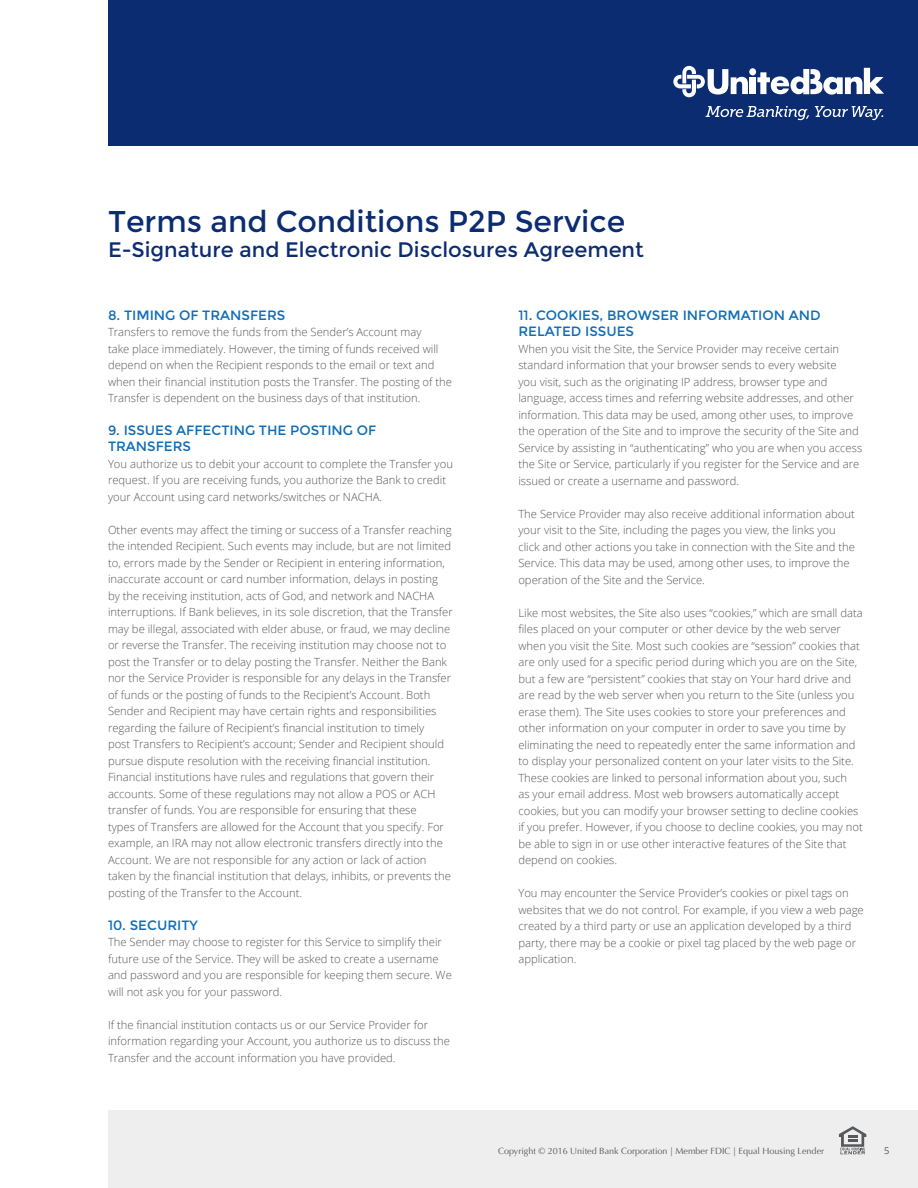
<style>
.page{position:relative;width:918px;height:1188px;background:#fff}
.page>*{position:absolute;margin:0;border:0;box-sizing:border-box;transform-origin:0 0}
.HEADERS_1{font:30px "Montserrat";color:#0c2c72}
.HEADERS_1-2{font:21px "Montserrat";color:#0c2c72}
.HEADERS_2{font:13.5px/16.2px "Montserrat";color:#106db7}
.BODY_COPY{font:300 11.25px/16.5px "Open Sans";color:#57585a}
.t1{font:9.3px "Open Sans";color:#57585a}
.t2{font:9px "Optima";color:#57585a}
</style>
<div class="page">
<div style="left:108px;top:0;width:810px;height:145px;background:#0c2c72"></div>
<div style="left:108px;top:1110px;width:810px;height:78px;background:#eeeeef"></div>
<svg style="left:839px;top:1126px;width:27px;height:28px"></svg>
<svg style="left:705px;top:106px;width:178px;height:14px"></svg>
<div style="left:749px;top:68px;width:7px;height:7px;background:#fff;border-radius:50%"></div>
<div style="left:750px;top:77px;width:6px;height:17px;background:#fff"></div>
<svg style="left:757px;top:68px;width:127px;height:27px"></svg>
<svg style="left:673px;top:66px;width:75px;height:31px"></svg>
<p class="HEADERS_1" style="left:108px;top:204px;width:519px">Terms and Conditions P2P Service</p>
<p class="HEADERS_1-2" style="left:108px;top:237px;width:537px">E-Signature and Electronic Disclosures Agreement</p>
<p class="HEADERS_2" style="left:108px;top:307px;width:179px">8. TIMING OF TRANSFERS</p>
<p class="BODY_COPY" style="left:108px;top:324px;width:346px">Transfers to remove the funds from the Sender’s Account may<br>take place immediately. However, the timing of funds received will depend on when the Recipient responds to the email or text and when their financial institution posts the Transfer. The posting of the Transfer is dependent on the business days of that institution.</p>
<p class="HEADERS_2" style="left:108px;top:422px;width:270px">9. ISSUES AFFECTING THE POSTING OF<br>TRANSFERS</p>
<p class="BODY_COPY" style="left:108px;top:455px;width:347px">You authorize us to debit your account to complete the Transfer you request. If you are receiving funds, you authorize the Bank to credit your Account using card networks/switches or NACHA.</p>
<p class="BODY_COPY" style="left:108px;top:521px;width:346px">Other events may affect the timing or success of a Transfer reaching the intended Recipient. Such events may include, but are not limited to, errors made by the Sender or Recipient in entering information, inaccurate account or card number information, delays in posting<br>by the receiving institution, acts of God, and network and NACHA interruptions. If Bank believes, in its sole discretion, that the Transfer may be illegal, associated with elder abuse, or fraud, we may decline or reverse the Transfer. The receiving institution may choose not to post the Transfer or to delay posting the Transfer. Neither the Bank nor the Service Provider is responsible for any delays in the Transfer of funds or the posting of funds to the Recipient’s Account. Both Sender and Recipient may have certain rights and responsibilities regarding the failure of Recipient’s financial institution to timely<br>post Transfers to Recipient’s account; Sender and Recipient should pursue dispute resolution with the receiving financial institution.</p>
<p class="BODY_COPY" style="left:108px;top:769px;width:345px">Financial institutions have rules and regulations that govern their accounts. Some of these regulations may not allow a POS or ACH transfer of funds. You are responsible for ensuring that these<br>types of Transfers are allowed for the Account that you specify. For example, an IRA may not allow electronic transfers directly into the Account. We are not responsible for any action or lack of action taken by the financial institution that delays, inhibits, or prevents the posting of the Transfer to the Account.</p>
<p class="HEADERS_2" style="left:108px;top:917px;width:92px">10. SECURITY</p>
<p class="BODY_COPY" style="left:108px;top:933px;width:345px">The Sender may choose to register for this Service to simplify their future use of the Service. They will be asked to create a username and password and you are responsible for keeping them secure. We will not ask you for your password.</p>
<p class="BODY_COPY" style="left:108px;top:1016px;width:344px">If the financial institution contacts us or our Service Provider for information regarding your Account, you authorize us to discuss the<br>Transfer and the account information you have provided.</p>
<p class="HEADERS_2" style="left:518px;top:307px;width:304px">11. COOKIES, BROWSER INFORMATION AND<br>RELATED ISSUES</p>
<p class="BODY_COPY" style="left:518px;top:340px;width:345px">When you visit the Site, the Service Provider may receive certain standard information that your browser sends to every website<br>you visit, such as the originating IP address, browser type and language, access times and referring website addresses, and other information. This data may be used, among other uses, to improve the operation of the Site and to improve the security of the Site and Service by assisting in “authenticating” who you are when you access the Site or Service, particularly if you register for the Service and are issued or create a username and password.</p>
<p class="BODY_COPY" style="left:518px;top:505px;width:338px">The Service Provider may also receive additional information about your visit to the Site, including the pages you view, the links you click and other actions you take in connection with the Site and the Service. This data may be used, among other uses, to improve the operation of the Site and the Service.</p>
<p class="BODY_COPY" style="left:518px;top:604px;width:346px">Like most websites, the Site also uses “cookies,” which are small data files placed on your computer or other device by the web server when you visit the Site. Most such cookies are “session” cookies that are only used for a specific period during which you are on the Site, but a few are “persistent” cookies that stay on Your hard drive and are read by the web server when you return to the Site (unless you erase them). The Site uses cookies to store your preferences and other information on your computer in order to save you time by eliminating the need to repeatedly enter the same information and to display your personalized content on your later visits to the Site.<br>These cookies are linked to personal information about you, such<br>as your email address. Most web browsers automatically accept cookies, but you can modify your browser setting to decline cookies if you prefer. However, if you choose to decline cookies, you may not be able to sign in or use other interactive features of the Site that depend on cookies.</p>
<p class="BODY_COPY" style="left:518px;top:884px;width:347px">You may encounter the Service Provider’s cookies or pixel tags on websites that we do not control. For example, if you view a web page created by a third party or use an application developed by a third party, there may be a cookie or pixel tag placed by the web page or application.</p>
<p class="t2" style="left:498px;top:1146px;width:328px">Copyright © 2016 United Bank Corporation | Member FDIC | Equal Housing Lender</p>
<p class="t1" style="left:884px;top:1144px;width:7px">5</p>
</div>
